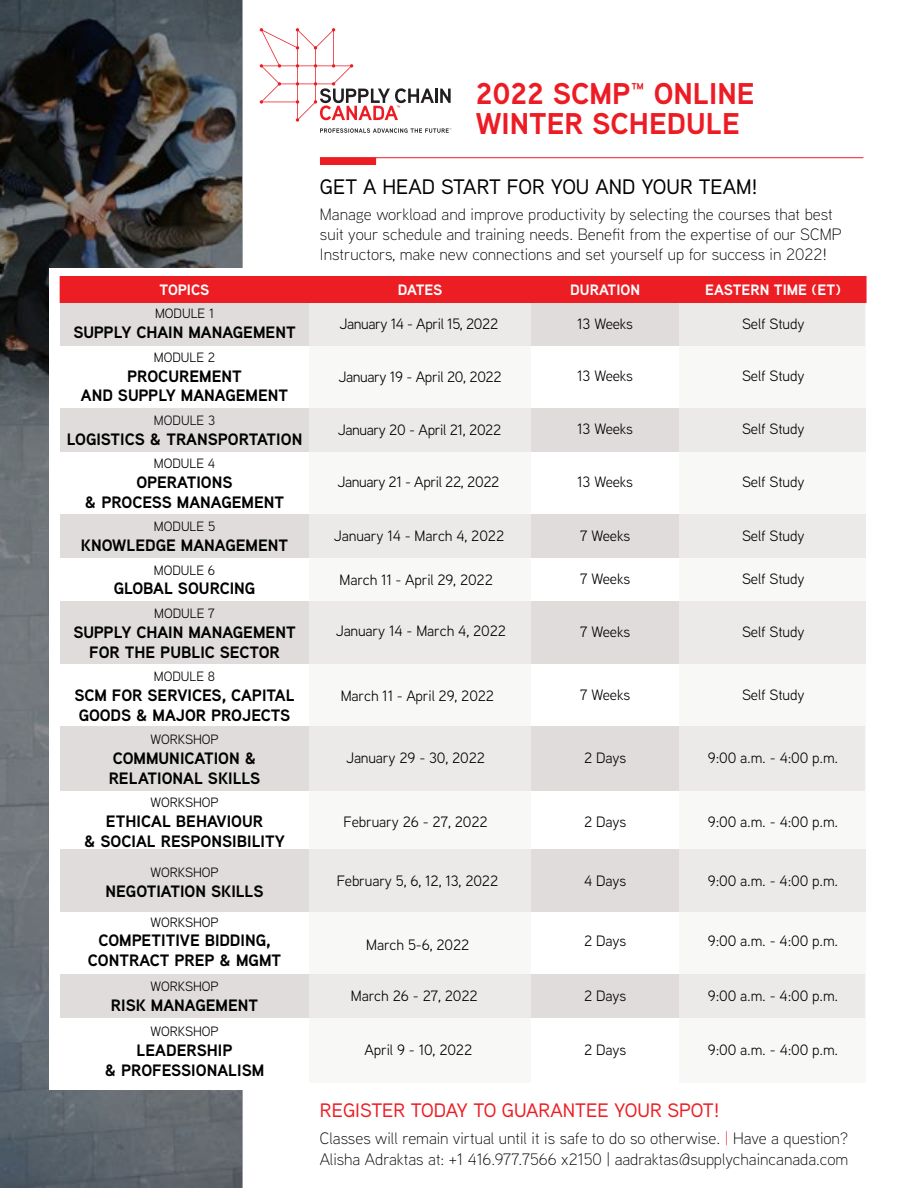
<style>
.page{position:relative;width:918px;height:1188px;background:#fff}
.page>*{position:absolute;margin:0;border:0;box-sizing:border-box;transform-origin:0 0}
.t1{font:700 30px/30px "Aaux Next";color:#ed1c24}
.t2{font:500 21px "Aaux Next";color:#000}
.t3{font:500 19.5px "Aaux Next";color:#ed1d24}
.t4{font:700 16.5px/19.8px "Aaux Next";color:#000101;text-align:center}
.t5{font:300 16.5px/19.8px "Aaux Next";color:#000}
.t6{font:15px "Aaux Next";letter-spacing:-.01em;color:#000}
.t7{font:700 15px "Aaux Next";color:#fff}
.t8{font:13.5px "Aaux Next";color:#000101}
.t9{font:13.5px "Aaux Next";color:#07070d}
.s1{color:#ed1d24}
</style>
<div class="page">
<svg style="left:0;top:0;width:243px;height:1188px"></svg>
<div style="left:50px;top:269px;width:825px;height:821px;background:#fff"></div>
<div style="left:320px;top:158px;width:56px;height:7px;background:#ed1d24"></div>
<hr style="left:320px;top:157px;width:543px;height:1px;background:#ed1d24">
<hr style="left:435px;top:89px;width:3px;height:14px;background:#231f20">
<svg style="left:440px;top:89px;width:11px;height:14px"></svg>
<svg style="left:260px;top:28px;width:174px;height:94px"></svg>
<svg style="left:320px;top:128px;width:131px;height:5px"></svg>
<div style="left:60px;top:975px;width:805px;height:43px;background:#e0dcdb"></div>
<div style="left:60px;top:849px;width:806px;height:63px;background:#e0dcdb"></div>
<div style="left:60px;top:726px;width:804px;height:65px;background:#e0dcdb"></div>
<div style="left:60px;top:601px;width:806px;height:63px;background:#e0dcdb"></div>
<div style="left:60px;top:515px;width:806px;height:43px;background:#e0dcdb"></div>
<div style="left:60px;top:408px;width:806px;height:44px;background:#e0dcdb"></div>
<div style="left:60px;top:294px;width:804px;height:52px;background:#e0dcdb"></div>
<div style="left:679px;top:277px;width:187px;height:806px;background:linear-gradient(to right,#f2f1f0,#f2f1f0)"></div>
<div style="left:309px;top:277px;width:222px;height:806px;background:linear-gradient(to right,#f2f1f0,#f2f1f0)"></div>
<div style="left:60px;top:276px;width:807px;height:27px;background:#ed1d24"></div>
<h1 class="t1" style="left:476px;top:78px;width:280px">2022 SCMP™ ONLINE<br>WINTER SCHEDULE</h1>
<h2 class="t2" style="left:320px;top:172px;width:440px">GET A HEAD START FOR YOU AND YOUR TEAM!</h2>
<p class="t5" style="left:320px;top:204px;width:523px">Manage workload and improve productivity by selecting the courses that best suit your schedule and training needs. Benefit from the expertise of our SCMP<br>Instructors, make new connections and set yourself up for success in 2022!</p>
<p class="t7" style="left:160px;top:279px;width:51px">TOPICS</p>
<p class="t7" style="left:398px;top:279px;width:46px">DATES</p>
<p class="t7" style="left:570px;top:279px;width:71px">DURATION</p>
<p class="t7" style="left:705px;top:279px;width:137px">EASTERN TIME (ET)</p>
<p class="t8" style="left:155px;top:305px;width:61px">MODULE 1</p>
<p class="t4" style="left:73px;top:322px;width:224px">SUPPLY CHAIN MANAGEMENT</p>
<p class="t6" style="left:339px;top:314px;width:160px">January 14 - April 15, 2022</p>
<p class="t6" style="left:577px;top:314px;width:57px">13 Weeks</p>
<p class="t6" style="left:742px;top:314px;width:64px">Self Study</p>
<p class="t8" style="left:154px;top:348px;width:63px">MODULE 2</p>
<p class="t4" style="left:81px;top:366px;width:209px">PROCUREMENT<br>AND SUPPLY MANAGEMENT</p>
<p class="t6" style="left:338px;top:366px;width:165px">January 19 - April 20, 2022</p>
<p class="t6" style="left:577px;top:366px;width:57px">13 Weeks</p>
<p class="t6" style="left:742px;top:366px;width:64px">Self Study</p>
<p class="t9" style="left:154px;top:411px;width:63px">MODULE 3</p>
<p class="t4" style="left:67px;top:429px;width:237px">LOGISTICS &amp; TRANSPORTATION</p>
<p class="t6" style="left:338px;top:420px;width:165px">January 20 - April 21, 2022</p>
<p class="t6" style="left:577px;top:419px;width:57px">13 Weeks</p>
<p class="t6" style="left:742px;top:419px;width:64px">Self Study</p>
<p class="t8" style="left:154px;top:454px;width:63px">MODULE 4</p>
<p class="t4" style="left:85px;top:472px;width:201px">OPERATIONS<br>&amp; PROCESS MANAGEMENT</p>
<p class="t6" style="left:337px;top:472px;width:164px">January 21 - April 22, 2022</p>
<p class="t6" style="left:577px;top:472px;width:57px">13 Weeks</p>
<p class="t6" style="left:742px;top:472px;width:64px">Self Study</p>
<p class="t8" style="left:154px;top:518px;width:63px">MODULE 5</p>
<p class="t4" style="left:81px;top:535px;width:209px">KNOWLEDGE MANAGEMENT</p>
<p class="t6" style="left:334px;top:525px;width:172px">January 14 - March 4, 2022</p>
<p class="t6" style="left:580px;top:525px;width:52px">7 Weeks</p>
<p class="t6" style="left:742px;top:525px;width:64px">Self Study</p>
<p class="t8" style="left:154px;top:561px;width:63px">MODULE 6</p>
<p class="t4" style="left:114px;top:578px;width:143px">GLOBAL SOURCING</p>
<p class="t6" style="left:340px;top:570px;width:155px">March 11 - April 29, 2022</p>
<p class="t6" style="left:580px;top:569px;width:52px">7 Weeks</p>
<p class="t6" style="left:742px;top:569px;width:64px">Self Study</p>
<p class="t8" style="left:154px;top:604px;width:62px">MODULE 7</p>
<p class="t4" style="left:73px;top:622px;width:224px">SUPPLY CHAIN MANAGEMENT<br>FOR THE PUBLIC SECTOR</p>
<p class="t6" style="left:336px;top:621px;width:172px">January 14 - March 4, 2022</p>
<p class="t6" style="left:580px;top:622px;width:52px">7 Weeks</p>
<p class="t6" style="left:742px;top:622px;width:64px">Self Study</p>
<p class="t8" style="left:154px;top:667px;width:63px">MODULE 8</p>
<p class="t4" style="left:74px;top:685px;width:222px;text-align:left">SCM FOR SERVICES, CAPITAL<br>GOODS &amp; MAJOR PROJECTS</p>
<p class="t6" style="left:341px;top:686px;width:155px">March 11 - April 29, 2022</p>
<p class="t6" style="left:580px;top:685px;width:52px">7 Weeks</p>
<p class="t6" style="left:742px;top:685px;width:64px">Self Study</p>
<p class="t8" style="left:151px;top:730px;width:70px">WORKSHOP</p>
<p class="t4" style="left:109px;top:748px;width:153px;text-align:left">COMMUNICATION &amp;<br>RELATIONAL SKILLS</p>
<p class="t6" style="left:346px;top:748px;width:140px">January 29 - 30, 2022</p>
<p class="t6" style="left:584px;top:748px;width:44px">2 Days</p>
<p class="t6" style="left:708px;top:748px;width:132px">9:00 a.m. - 4:00 p.m.</p>
<p class="t8" style="left:151px;top:793px;width:70px">WORKSHOP</p>
<p class="t4" style="left:84px;top:811px;width:203px">ETHICAL BEHAVIOUR<br>&amp; SOCIAL RESPONSIBILITY</p>
<p class="t6" style="left:344px;top:811px;width:146px">February 26 - 27, 2022</p>
<p class="t6" style="left:584px;top:811px;width:44px">2 Days</p>
<p class="t6" style="left:708px;top:811px;width:132px">9:00 a.m. - 4:00 p.m.</p>
<p class="t8" style="left:151px;top:863px;width:70px">WORKSHOP</p>
<p class="t4" style="left:105px;top:881px;width:160px">NEGOTIATION SKILLS</p>
<p class="t6" style="left:337px;top:871px;width:163px">February 5, 6, 12, 13, 2022</p>
<p class="t6" style="left:584px;top:871px;width:44px">4 Days</p>
<p class="t6" style="left:708px;top:871px;width:132px">9:00 a.m. - 4:00 p.m.</p>
<p class="t8" style="left:151px;top:913px;width:70px">WORKSHOP</p>
<p class="t4" style="left:88px;top:930px;width:195px">COMPETITIVE BIDDING,<br>CONTRACT PREP &amp; MGMT</p>
<p class="t6" style="left:584px;top:930px;width:44px">2 Days</p>
<p class="t6" style="left:708px;top:930px;width:132px">9:00 a.m. - 4:00 p.m.</p>
<p class="t8" style="left:151px;top:977px;width:70px">WORKSHOP</p>
<p class="t4" style="left:111px;top:995px;width:149px">RISK MANAGEMENT</p>
<p class="t6" style="left:366px;top:935px;width:105px">March 5-6, 2022</p>
<p class="t6" style="left:351px;top:985px;width:128px">March 26 - 27, 2022</p>
<p class="t6" style="left:584px;top:985px;width:44px">2 Days</p>
<p class="t6" style="left:708px;top:985px;width:132px">9:00 a.m. - 4:00 p.m.</p>
<p class="t8" style="left:151px;top:1022px;width:70px">WORKSHOP</p>
<p class="t4" style="left:105px;top:1040px;width:161px">LEADERSHIP<br>&amp; PROFESSIONALISM</p>
<p class="t6" style="left:365px;top:1040px;width:109px">April 9 - 10, 2022</p>
<p class="t6" style="left:584px;top:1040px;width:44px">2 Days</p>
<p class="t6" style="left:708px;top:1040px;width:132px">9:00 a.m. - 4:00 p.m.</p>
<h3 class="t3" style="left:320px;top:1097px;width:401px">REGISTER TODAY TO GUARANTEE YOUR SPOT!</h3>
<p class="t5" style="left:320px;top:1127px;width:530px;line-height:21.6px">Classes will remain virtual until it is safe to do so otherwise. <span class="s1">|</span> Have a question?<br>Alisha Adraktas at: +1 416.977.7566 x2150 | aadraktas@supplychaincanada.com</p>
</div>
